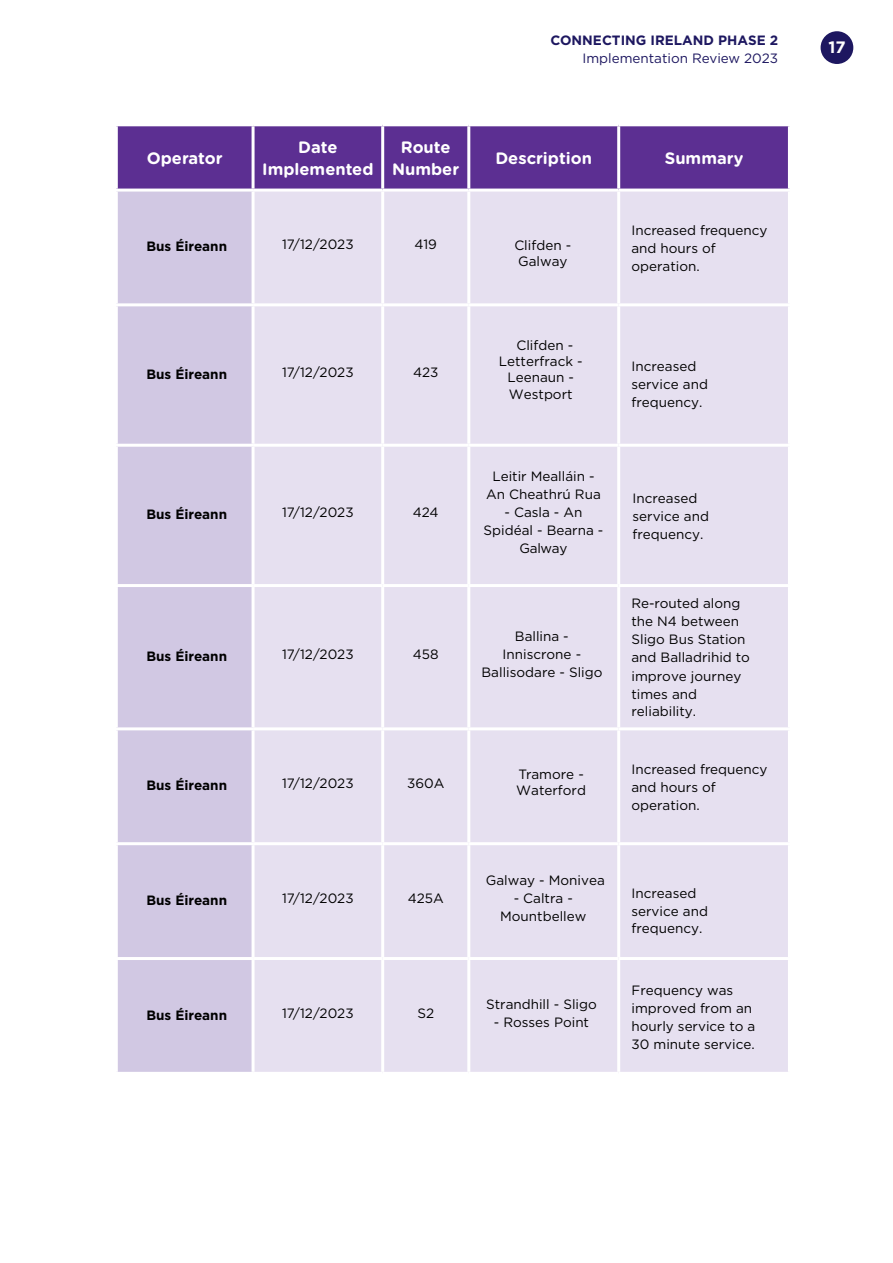
<style>
.page{position:relative;width:893px;height:1263px;background:#fff}
.page>*{position:absolute;margin:0;border:0;box-sizing:border-box;transform-origin:0 0}
.Table_Heading{font:700 16.5px/22.5px "Gotham Rounded";color:#fff;text-align:center}
.t1{font:700 16.5px "Gotham";color:#fff}
.Table_body{font:13.5px/18px "Gotham";color:#000;text-align:center}
.Table_body_range_left{font:13.5px/18px "Gotham";color:#000}
.Table_Column_1{font:700 13.5px "Gotham";color:#000}
.t2{font:13.5px "Gotham";color:#1d1760}
.t3{font:700 13.5px "Gotham";color:#1d1760}
</style>
<div class="page">
<div style="left:821px;top:31px;width:32px;height:33px;background:#1d1760;border-radius:50%"></div>
<div style="left:118px;top:126px;width:670px;height:63px;background:#5c2f92"></div>
<div style="left:118px;top:192px;width:134px;height:880px;background:#d1c8e3"></div>
<div style="left:255px;top:192px;width:533px;height:880px;background:#e6e0f0"></div>
<hr style="left:467px;top:126px;width:3px;height:63px;background:#fff">
<hr style="left:381px;top:192px;width:3px;height:111px;background:#fff">
<hr style="left:467px;top:192px;width:3px;height:111px;background:#fff">
<hr style="left:617px;top:192px;width:3px;height:111px;background:#fff">
<hr style="left:115px;top:303px;width:138px;height:3px;background:#fff">
<hr style="left:253px;top:303px;width:130px;height:3px;background:#fff">
<hr style="left:383px;top:303px;width:86px;height:3px;background:#fff">
<hr style="left:381px;top:306px;width:3px;height:138px;background:#fff">
<hr style="left:469px;top:303px;width:150px;height:3px;background:#fff">
<hr style="left:467px;top:306px;width:3px;height:138px;background:#fff">
<hr style="left:619px;top:303px;width:172px;height:3px;background:#fff">
<hr style="left:617px;top:306px;width:3px;height:138px;background:#fff">
<hr style="left:115px;top:444px;width:138px;height:3px;background:#fff">
<hr style="left:253px;top:444px;width:130px;height:3px;background:#fff">
<hr style="left:383px;top:444px;width:86px;height:3px;background:#fff">
<hr style="left:381px;top:447px;width:3px;height:137px;background:#fff">
<hr style="left:469px;top:444px;width:150px;height:3px;background:#fff">
<hr style="left:467px;top:447px;width:3px;height:137px;background:#fff">
<hr style="left:619px;top:444px;width:172px;height:3px;background:#fff">
<hr style="left:617px;top:447px;width:3px;height:137px;background:#fff">
<hr style="left:115px;top:584px;width:138px;height:3px;background:#fff">
<hr style="left:253px;top:584px;width:130px;height:3px;background:#fff">
<hr style="left:383px;top:584px;width:86px;height:3px;background:#fff">
<hr style="left:381px;top:587px;width:3px;height:140px;background:#fff">
<hr style="left:469px;top:584px;width:150px;height:3px;background:#fff">
<hr style="left:467px;top:587px;width:3px;height:140px;background:#fff">
<hr style="left:619px;top:584px;width:172px;height:3px;background:#fff">
<hr style="left:617px;top:587px;width:3px;height:140px;background:#fff">
<hr style="left:115px;top:727px;width:138px;height:3px;background:#fff">
<hr style="left:253px;top:727px;width:130px;height:3px;background:#fff">
<hr style="left:383px;top:727px;width:86px;height:3px;background:#fff">
<hr style="left:381px;top:730px;width:3px;height:112px;background:#fff">
<hr style="left:469px;top:727px;width:150px;height:3px;background:#fff">
<hr style="left:467px;top:730px;width:3px;height:112px;background:#fff">
<hr style="left:619px;top:727px;width:172px;height:3px;background:#fff">
<hr style="left:617px;top:730px;width:3px;height:112px;background:#fff">
<hr style="left:115px;top:842px;width:138px;height:3px;background:#fff">
<hr style="left:253px;top:842px;width:130px;height:3px;background:#fff">
<hr style="left:383px;top:842px;width:86px;height:3px;background:#fff">
<hr style="left:381px;top:845px;width:3px;height:112px;background:#fff">
<hr style="left:469px;top:842px;width:150px;height:3px;background:#fff">
<hr style="left:467px;top:845px;width:3px;height:112px;background:#fff">
<hr style="left:619px;top:842px;width:172px;height:3px;background:#fff">
<hr style="left:617px;top:845px;width:3px;height:112px;background:#fff">
<hr style="left:115px;top:957px;width:138px;height:3px;background:#fff">
<hr style="left:253px;top:957px;width:130px;height:3px;background:#fff">
<hr style="left:383px;top:957px;width:86px;height:3px;background:#fff">
<hr style="left:381px;top:960px;width:3px;height:112px;background:#fff">
<hr style="left:469px;top:957px;width:150px;height:3px;background:#fff">
<hr style="left:467px;top:960px;width:3px;height:112px;background:#fff">
<hr style="left:619px;top:957px;width:172px;height:3px;background:#fff">
<hr style="left:617px;top:960px;width:3px;height:112px;background:#fff">
<hr style="left:252px;top:126px;width:3px;height:63px;background:#fff">
<hr style="left:381px;top:126px;width:3px;height:63px;background:#fff">
<hr style="left:617px;top:126px;width:3px;height:63px;background:#fff">
<p class="t3" style="left:550px;top:32px;width:229px">CONNECTING IRELAND PHASE 2</p>
<p class="t2" style="left:582px;top:50px;width:197px">Implementation Review 2023</p>
<p class="Table_Heading" style="left:147px;top:146px;width:77px">Operator</p>
<p class="Table_Heading" style="left:262px;top:135px;width:113px">Date<br>Implemented</p>
<p class="Table_Heading" style="left:392px;top:135px;width:69px">Route<br>Number</p>
<p class="Table_Heading" style="left:495px;top:146px;width:98px">Description</p>
<p class="Table_Heading" style="left:665px;top:146px;width:80px">Summary</p>
<p class="Table_Column_1" style="left:146px;top:237px;width:82px">Bus Éireann</p>
<p class="Table_body" style="left:282px;top:235px;width:73px">17/12/2023</p>
<p class="Table_body" style="left:415px;top:235px;width:24px">419</p>
<p class="Table_body" style="left:514px;top:236px;width:58px;line-height:16.2px;text-align:left">Clifden -<br>Galway</p>
<p class="Table_Column_1" style="left:146px;top:365px;width:82px">Bus Éireann</p>
<p class="Table_body" style="left:282px;top:363px;width:73px">17/12/2023</p>
<p class="Table_body" style="left:413px;top:363px;width:27px">423</p>
<p class="Table_Column_1" style="left:146px;top:505px;width:82px">Bus Éireann</p>
<p class="Table_body" style="left:282px;top:503px;width:73px">17/12/2023</p>
<p class="Table_body" style="left:413px;top:503px;width:27px">424</p>
<p class="Table_Column_1" style="left:146px;top:647px;width:82px">Bus Éireann</p>
<p class="Table_body" style="left:282px;top:645px;width:73px">17/12/2023</p>
<p class="Table_body" style="left:413px;top:645px;width:27px">458</p>
<p class="Table_body" style="left:499px;top:337px;width:85px;line-height:16.2px">Clifden -<br>Letterfrack -<br>Leenaun -<br>Westport</p>
<p class="Table_body" style="left:486px;top:467px;width:116px">Leitir Mealláin -<br>An Cheathrú Rua</p>
<p class="Table_body" style="left:484px;top:503px;width:121px">- Casla - An<br>Spidéal - Bearna -<br>Galway</p>
<p class="Table_body" style="left:482px;top:627px;width:122px">Ballina -<br>Inniscrone -<br>Ballisodare - Sligo</p>
<p class="Table_body_range_left" style="left:631px;top:221px;width:137px">Increased frequency and hours of operation.</p>
<p class="Table_body_range_left" style="left:631px;top:357px;width:78px">Increased service and frequency.</p>
<p class="Table_body_range_left" style="left:632px;top:489px;width:78px">Increased service and frequency.</p>
<p class="Table_body_range_left" style="left:631px;top:594px;width:120px">Re-routed along the N4 between<br>Sligo Bus Station and Balladrihid to improve journey times and reliability.</p>
<p class="Table_Column_1" style="left:146px;top:776px;width:82px">Bus Éireann</p>
<p class="Table_body" style="left:282px;top:774px;width:73px">17/12/2023</p>
<p class="Table_body" style="left:407px;top:774px;width:39px">360A</p>
<p class="Table_body" style="left:516px;top:766px;width:71px;line-height:16.2px;text-align:left">Tramore -<br>Waterford</p>
<p class="Table_body_range_left" style="left:631px;top:760px;width:137px">Increased frequency and hours of operation.</p>
<p class="Table_Column_1" style="left:146px;top:891px;width:82px">Bus Éireann</p>
<p class="Table_body" style="left:282px;top:889px;width:73px">17/12/2023</p>
<p class="Table_body" style="left:408px;top:889px;width:38px">425A</p>
<p class="Table_Column_1" style="left:146px;top:1006px;width:82px">Bus Éireann</p>
<p class="Table_body" style="left:282px;top:1004px;width:73px">17/12/2023</p>
<p class="Table_body" style="left:417px;top:1004px;width:18px">S2</p>
<p class="Table_body" style="left:486px;top:871px;width:121px">Galway - Monivea</p>
<p class="Table_body" style="left:500px;top:889px;width:88px">- Caltra -<br>Mountbellew</p>
<p class="Table_body_range_left" style="left:631px;top:883px;width:78px">Increased service and frequency.</p>
<p class="Table_body" style="left:486px;top:995px;width:112px">Strandhill - Sligo</p>
<p class="Table_body" style="left:494px;top:1013px;width:97px">- Rosses Point</p>
<p class="Table_body_range_left" style="left:631px;top:981px;width:125px">Frequency was improved from an hourly service to a<br>30 minute service.</p>
<p class="t1" style="left:828px;top:36px;width:19px">17</p>
</div>
